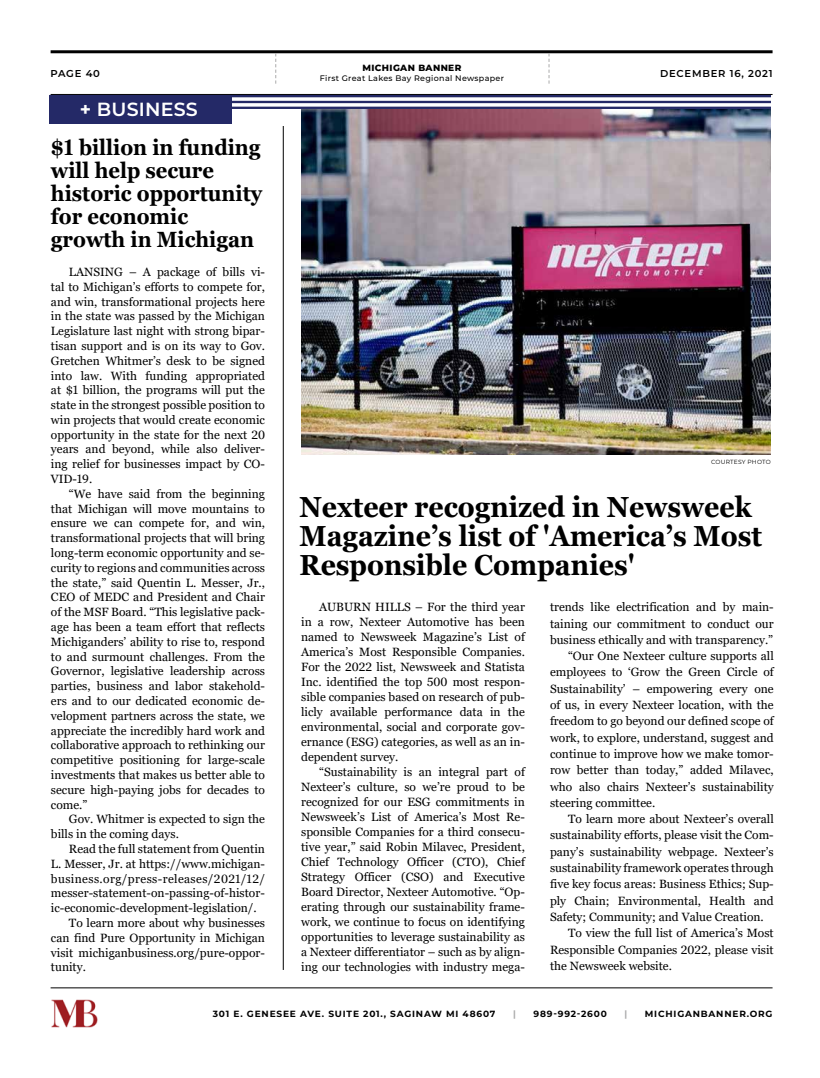
<style>
.page{position:relative;width:820px;height:1078px;background:#fff}
.page>*{position:absolute;margin:0;border:0;box-sizing:border-box;transform-origin:0 0}
.t1{font:700 29px/29px "Georgia";color:#000;scale:.92 1}
.t2{font:700 22px/23px "Georgia";color:#000;scale:.92 1}
.t3{font:600 19px "Montserrat";letter-spacing:.01em;color:#fff}
.t4{font:12px/14.8px "Georgia";color:#000;text-align:justify}
.t5{font:12px "Georgia";letter-spacing:.03em;color:#000}
.t6{font:600 10px "Montserrat";letter-spacing:.075em;color:#000101}
.t7{font:700 9px "Montserrat";letter-spacing:.09em;color:#000}
.t8{font:800 9px "Montserrat";letter-spacing:.04em;color:#000101}
.t9{font:700 9px "Montserrat";color:#aaaaab}
.t10{font:500 8px "Montserrat";letter-spacing:.04em;color:#000101}
.t11{font:6px "Montserrat";letter-spacing:.02em;color:#000101}
.s1{font-weight:700}
</style>
<div class="page">
<hr style="left:51px;top:50px;width:721px;height:3px;background:#000">
<hr style="left:51px;top:94px;width:721px;height:1px;background:#000">
<svg style="left:548px;top:53px;width:1px;height:31px"></svg>
<svg style="left:275px;top:53px;width:1px;height:31px"></svg>
<hr style="left:51px;top:987px;width:721px;height:1px;background:#000">
<img style="left:51px;top:999px;width:47px;height:29px">
<img style="left:301px;top:109px;width:469px;height:345px">
<hr style="left:49px;top:95px;width:721px;height:2px;background:#242967">
<hr style="left:49px;top:101px;width:721px;height:2px;background:#242967">
<hr style="left:49px;top:107px;width:721px;height:2px;background:#242967">
<div style="left:49px;top:96px;width:182px;height:27px;background:#242967"></div>
<hr style="left:283px;top:126px;width:1px;height:843px;background:#000">
<p class="t6" style="left:51px;top:66px;width:51px">PAGE 40</p>
<h3 class="t3" style="left:80px;top:95px;width:119px"><span class="s1">+</span> BUSINESS</h3>
<h2 class="t2" style="left:51px;top:136px;width:231px">$1 billion in funding will help secure historic opportunity for economic growth in Michigan</h2>
<p class="t4" style="left:51px;top:264px;width:215px;text-indent:18px">LANSING – A package of bills vi&shy;tal to Michigan’s efforts to compete for, and win, transformational projects here in the state was passed by the Michigan Legislature last night with strong bipar&shy;tisan support and is on its way to Gov.<br>Gretchen Whitmer’s desk to be signed into law. With funding appropriated at $1 billion, the programs will put the state in the strongest possible position to win projects that would create economic opportunity in the state for the next 20 years and beyond, while also deliver&shy;ing relief for businesses impact by CO-VID-19.</p>
<p class="t4" style="left:51px;top:486px;width:215px;text-indent:18px">“We have said from the beginning that Michigan will move mountains to ensure we can compete for, and win, transformational projects that will bring long-term economic opportunity and se&shy;curity to regions and communities across the state,” said Quentin L. Messer, Jr., CEO of MEDC and President and Chair of the MSF Board. “This legislative pack&shy;age has been a team effort that reflects Michiganders’ ability to rise to, respond to and surmount challenges. From the Governor, legislative leadership across parties, business and labor stakehold&shy;ers and to our dedicated economic de&shy;velopment partners across the state, we appreciate the incredibly hard work and collaborative approach to rethinking our competitive positioning for large-scale investments that makes us better able to secure high-paying jobs for decades to come.”</p>
<p class="t4" style="left:51px;top:811px;width:215px;text-indent:18px">Gov. Whitmer is expected to sign the bills in the coming days.</p>
<p class="t4" style="left:69px;top:841px;width:197px">Read the full statement from Quentin</p>
<p class="t4" style="left:51px;top:856px;width:215px">L. Messer, Jr. at https://www.michigan-</p>
<p class="t5" style="left:51px;top:870px;width:215px">business.org/press-releases/2021/12/</p>
<p class="t4" style="left:51px;top:885px;width:215px">messer-statement-on-passing-of-histor-</p>
<p class="t4" style="left:51px;top:900px;width:207px">ic-economic-development-legislation/.</p>
<p class="t4" style="left:69px;top:915px;width:197px">To learn more about why businesses</p>
<p class="t4" style="left:51px;top:930px;width:215px">can find Pure Opportunity in Michigan</p>
<p class="t4" style="left:51px;top:945px;width:215px">visit michiganbusiness.org/pure-oppor-</p>
<p class="t4" style="left:51px;top:959px;width:36px">tunity.</p>
<p class="t8" style="left:362px;top:62px;width:100px">MICHIGAN BANNER</p>
<p class="t10" style="left:320px;top:73px;width:186px">First Great Lakes Bay Regional Newspaper</p>
<p class="t6" style="left:660px;top:66px;width:114px">DECEMBER 16, 2021</p>
<p class="t11" style="left:710px;top:457px;width:61px">COURTESY PHOTO</p>
<h1 class="t1" style="left:299px;top:492px;width:504px">Nexteer recognized in Newsweek<br>Magazine’s list of 'America’s Most<br>Responsible Companies'</h1>
<p class="t4" style="left:301px;top:600px;width:225px;text-indent:18px">AUBURN HILLS – For the third year in a row, Nexteer Automotive has been named to Newsweek Magazine’s List of America’s Most Responsible Companies.<br>For the 2022 list, Newsweek and Statista Inc. identified the top 500 most respon&shy;sible companies based on research of pub&shy;licly available performance data in the environmental, social and corporate gov&shy;ernance (ESG) categories, as well as an in&shy;dependent survey.</p>
<p class="t4" style="left:301px;top:764px;width:225px;text-indent:18px">“Sustainability is an integral part of Nexteer’s culture, so we’re proud to be recognized for our ESG commitments in Newsweek’s List of America’s Most Re&shy;sponsible Companies for a third consecu&shy;tive year,” said Robin Milavec, President, Chief Technology Officer (CTO), Chief Strategy Officer (CSO) and Executive Board Director, Nexteer Automotive. “Op&shy;erating through our sustainability frame&shy;work, we continue to focus on identifying opportunities to leverage sustainability as a Nexteer differentiator – such as by align&shy;ing our technologies with industry mega-</p>
<p class="t4" style="left:549px;top:600px;width:225px">trends like electrification and by main-</p>
<p class="t4" style="left:549px;top:616px;width:225px">taining our commitment to conduct our</p>
<p class="t4" style="left:549px;top:632px;width:224px">business ethically and with transparency.”</p>
<p class="t4" style="left:567px;top:648px;width:207px">“Our One Nexteer culture supports all</p>
<p class="t4" style="left:549px;top:665px;width:225px">employees to ‘Grow the Green Circle of</p>
<p class="t4" style="left:549px;top:681px;width:225px">Sustainability’ – empowering every one</p>
<p class="t4" style="left:549px;top:697px;width:225px">of us, in every Nexteer location, with the</p>
<p class="t4" style="left:549px;top:714px;width:225px">freedom to go beyond our defined scope of</p>
<p class="t4" style="left:549px;top:730px;width:225px">work, to explore, understand, suggest and</p>
<p class="t4" style="left:549px;top:746px;width:225px">continue to improve how we make tomor-</p>
<p class="t4" style="left:549px;top:762px;width:225px">row better than today,” added Milavec,</p>
<p class="t4" style="left:549px;top:779px;width:225px">who also chairs Nexteer’s sustainability</p>
<p class="t4" style="left:549px;top:795px;width:107px">steering committee.</p>
<p class="t4" style="left:567px;top:811px;width:207px">To learn more about Nexteer’s overall</p>
<p class="t4" style="left:549px;top:828px;width:225px">sustainability efforts, please visit the Com-</p>
<p class="t4" style="left:549px;top:844px;width:225px">pany’s sustainability webpage. Nexteer’s</p>
<p class="t4" style="left:549px;top:860px;width:225px">sustainability framework operates through</p>
<p class="t4" style="left:549px;top:876px;width:225px">five key focus areas: Business Ethics; Sup-</p>
<p class="t4" style="left:549px;top:893px;width:225px">ply Chain; Environmental, Health and</p>
<p class="t4" style="left:549px;top:909px;width:215px">Safety; Community; and Value Creation.</p>
<p class="t4" style="left:567px;top:925px;width:207px">To view the full list of America’s Most</p>
<p class="t4" style="left:549px;top:942px;width:225px">Responsible Companies 2022, please visit</p>
<p class="t4" style="left:549px;top:958px;width:123px">the Newsweek website.</p>
<p class="t7" style="left:213px;top:1006px;width:284px">301 E. GENESEE AVE. SUITE 201., SAGINAW MI 48607</p>
<p class="t9" style="left:513px;top:1006px;width:4px">|</p>
<p class="t7" style="left:533px;top:1006px;width:75px">989-992-2600</p>
<p class="t9" style="left:624px;top:1006px;width:4px">|</p>
<p class="t7" style="left:644px;top:1006px;width:129px">MICHIGANBANNER.ORG</p>
</div>
